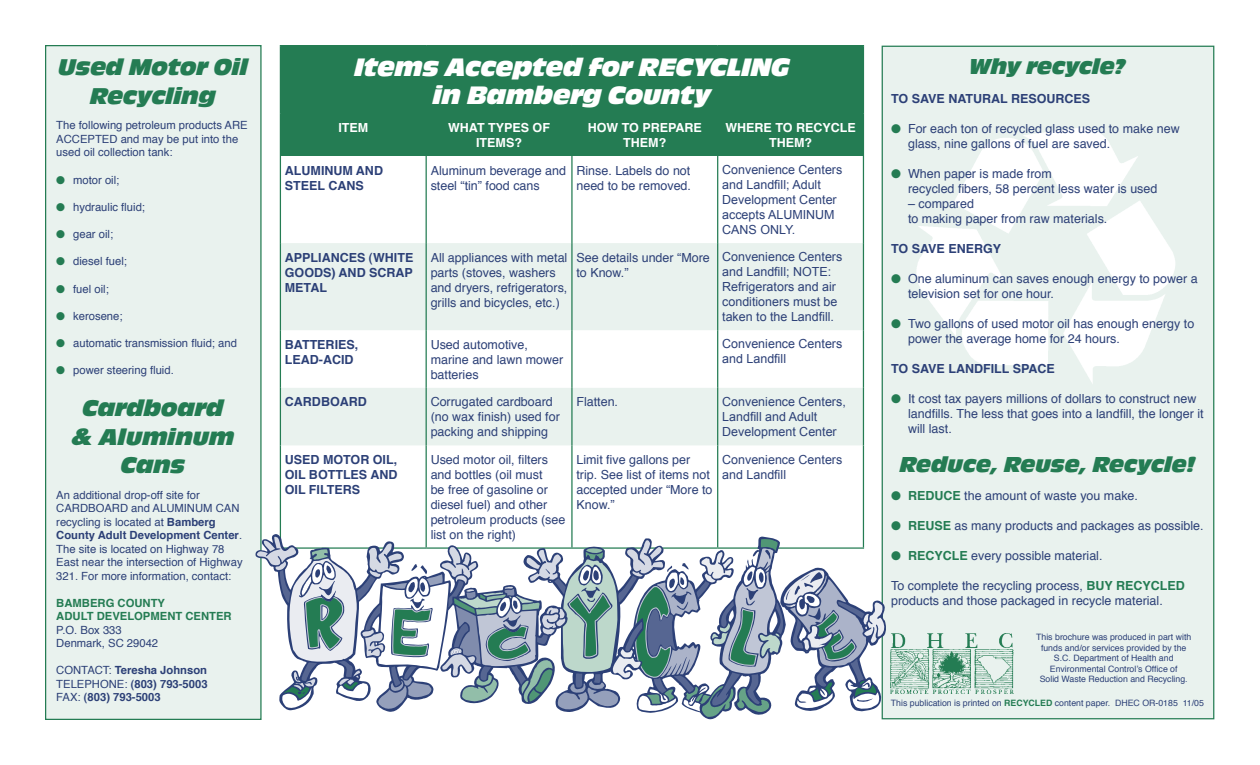
<style>
.page{position:relative;width:1260px;height:765px;background:#fff}
.page>*{position:absolute;margin:0;border:0;box-sizing:border-box;transform-origin:0 0}
.t1{font:26.25px/28.8px "Antique Oli T Comp Ital";color:#fff;text-align:center}
.t2{font:23.75px/28.5px "Antique Oli T Comp Ital";color:#247c53;text-align:center}
.t3{font:22.5px "Antique Oli T Comp Ital";color:#247c53}
.BODY{font:12.5px/15px "Helvetica";color:#2c4077}
.Sites{font:12.5px/15px "Arial";color:#2c4077}
.BODY-2{font:700 12.5px/15px "Helvetica";color:#2c4077}
.BODY-3{font:700 12.5px/15px "Helvetica";color:#fff;text-align:center}
.t4{font:11.25px/13.5px "Helvetica";color:#2c4077}
.t5{font:700 11.25px "Helvetica";color:#2c4077}
.t6{font:700 11.25px/13.5px "Helvetica";color:#247c53}
.body1{font:8.75px/10.5px "Helvetica";color:#2c4077;text-align:center}
.s1{color:#247c53}
.s2{font-weight:700}
.s3{font-weight:400}
.s4{font-weight:700;color:#247c53}
</style>
<div class="page">
<div style="left:882px;top:46px;width:332px;height:673px;background:#e9f2ee"></div>
<div style="left:46px;top:46px;width:215px;height:673px;background:#e9f2ee"></div>
<div style="left:45px;top:45px;width:217px;height:675px;border:1px solid #247c53"></div>
<div style="left:281px;top:46px;width:582px;height:110px;background:#247c53"></div>
<svg style="left:281px;top:243px;width:582px;height:202px;fill:#e9f2ee"></svg>
<hr style="left:280px;top:45px;width:146px;height:1px;background:#247c53">
<hr style="left:280px;top:46px;width:1px;height:67px;background:#247c53">
<hr style="left:426px;top:45px;width:146px;height:1px;background:#247c53">
<hr style="left:572px;top:45px;width:146px;height:1px;background:#247c53">
<hr style="left:718px;top:45px;width:146px;height:1px;background:#247c53">
<hr style="left:863px;top:46px;width:1px;height:67px;background:#247c53">
<hr style="left:280px;top:113px;width:1px;height:43px;background:#247c53">
<hr style="left:863px;top:113px;width:1px;height:43px;background:#247c53">
<hr style="left:280px;top:156px;width:1px;height:87px;background:#247c53">
<hr style="left:863px;top:156px;width:1px;height:87px;background:#247c53">
<hr style="left:280px;top:243px;width:1px;height:87px;background:#247c53">
<hr style="left:863px;top:243px;width:1px;height:87px;background:#247c53">
<hr style="left:280px;top:330px;width:1px;height:58px;background:#247c53">
<hr style="left:863px;top:330px;width:1px;height:58px;background:#247c53">
<hr style="left:280px;top:388px;width:1px;height:57px;background:#247c53">
<hr style="left:863px;top:388px;width:1px;height:57px;background:#247c53">
<hr style="left:280px;top:445px;width:1px;height:102px;background:#247c53">
<hr style="left:863px;top:445px;width:1px;height:102px;background:#247c53">
<hr style="left:426px;top:156px;width:1px;height:87px;background:#247c53">
<hr style="left:571px;top:156px;width:2px;height:87px;background:#247c53">
<hr style="left:426px;top:243px;width:1px;height:87px;background:#247c53">
<hr style="left:571px;top:243px;width:2px;height:87px;background:#247c53">
<hr style="left:426px;top:330px;width:1px;height:58px;background:#247c53">
<hr style="left:571px;top:330px;width:2px;height:58px;background:#247c53">
<hr style="left:426px;top:388px;width:1px;height:57px;background:#247c53">
<hr style="left:571px;top:388px;width:2px;height:57px;background:#247c53">
<hr style="left:426px;top:445px;width:1px;height:102px;background:#247c53">
<hr style="left:571px;top:445px;width:2px;height:102px;background:#247c53">
<hr style="left:717px;top:156px;width:1px;height:87px;background:#247c53">
<hr style="left:717px;top:243px;width:1px;height:87px;background:#247c53">
<hr style="left:717px;top:330px;width:1px;height:58px;background:#247c53">
<hr style="left:717px;top:388px;width:1px;height:57px;background:#247c53">
<hr style="left:717px;top:445px;width:1px;height:102px;background:#247c53">
<img style="left:916px;top:128px;width:259px;height:256px">
<img style="left:891px;top:634px;width:122px;height:59px">
<svg style="left:255px;top:534px;width:632px;height:186px"></svg>
<p class="t1" style="left:355px;top:52px;width:436px">Items Accepted for RECYCLING in Bamberg County</p>
<p class="BODY-3" style="left:338px;top:121px;width:31px">ITEM</p>
<p class="BODY-3" style="left:448px;top:121px;width:103px">WHAT TYPES OF<br>ITEMS?</p>
<p class="BODY-3" style="left:588px;top:121px;width:116px">HOW TO PREPARE<br>THEM?</p>
<p class="BODY-3" style="left:725px;top:121px;width:132px">WHERE TO RECYCLE<br>THEM?</p>
<p class="BODY-2" style="left:285px;top:163px;width:100px">ALUMINUM AND<br>STEEL CANS</p>
<p class="BODY" style="left:431px;top:164px;width:137px">Aluminum beverage and steel “tin” food cans</p>
<p class="BODY" style="left:576px;top:164px;width:116px">Rinse. Labels do not need to be removed.</p>
<p class="Sites" style="left:722px;top:162px;width:122px">Convenience Centers and Landfill; Adult<br>Development Center accepts ALUMINUM<br>CANS ONLY.</p>
<p class="BODY-2" style="left:285px;top:251px;width:130px;text-align:justify">APPLIANCES (WHITE GOODS) AND SCRAP METAL</p>
<p class="BODY" style="left:431px;top:251px;width:138px">All appliances with metal parts (stoves, washers and dryers, refrigerators, grills and bicycles, etc.)</p>
<p class="BODY" style="left:576px;top:251px;width:135px">See details under “More to Know.”</p>
<p class="Sites" style="left:722px;top:249px;width:122px">Convenience Centers and Landfill; NOTE:<br>Refrigerators and air conditioners must be taken to the Landfill.</p>
<p class="BODY-2" style="left:285px;top:338px;width:75px">BATTERIES,<br>LEAD-ACID</p>
<p class="BODY" style="left:431px;top:338px;width:134px">Used automotive, marine and lawn mower batteries</p>
<p class="Sites" style="left:722px;top:336px;width:122px">Convenience Centers and Landfill</p>
<p class="BODY-2" style="left:285px;top:395px;width:83px">CARDBOARD</p>
<p class="BODY" style="left:431px;top:395px;width:131px">Corrugated cardboard (no wax finish) used for packing and shipping</p>
<p class="BODY" style="left:576px;top:395px;width:43px">Flatten.</p>
<p class="Sites" style="left:722px;top:394px;width:125px">Convenience Centers,<br>Landfill and Adult<br>Development Center</p>
<p class="BODY-2" style="left:285px;top:453px;width:114px;text-align:justify">USED MOTOR OIL, OIL BOTTLES AND OIL FILTERS</p>
<p class="BODY" style="left:431px;top:453px;width:136px">Used motor oil, filters and bottles (oil must<br>be free of gasoline or diesel fuel) and other petroleum products (see list on the right)</p>
<p class="BODY" style="left:576px;top:453px;width:138px">Limit five gallons per trip. See list of items not accepted under “More to<br>Know.”</p>
<p class="Sites" style="left:722px;top:452px;width:122px">Convenience Centers and Landfill</p>
<p class="t2" style="left:58px;top:53px;width:191px">Used Motor Oil<br>Recycling</p>
<p class="t4" style="left:56px;top:119px;width:193px">The following petroleum products ARE<br>ACCEPTED and may be put into the used oil collection tank:</p>
<p class="t4" style="left:56px;top:173px;width:65px"><span class="s1">●</span> motor oil;</p>
<p class="t4" style="left:56px;top:201px;width:90px"><span class="s1">●</span> hydraulic fluid;</p>
<p class="t4" style="left:56px;top:228px;width:58px"><span class="s1">●</span> gear oil;</p>
<p class="t4" style="left:56px;top:255px;width:72px"><span class="s1">●</span> diesel fuel;</p>
<p class="t4" style="left:56px;top:282px;width:54px"><span class="s1">●</span> fuel oil;</p>
<p class="t4" style="left:56px;top:310px;width:68px"><span class="s1">●</span> kerosene;</p>
<p class="t4" style="left:56px;top:337px;width:182px"><span class="s1">●</span> automatic transmission fluid; and</p>
<p class="t4" style="left:56px;top:364px;width:119px"><span class="s1">●</span> power steering fluid.</p>
<p class="t2" style="left:71px;top:394px;width:165px">Cardboard &amp; Aluminum<br>Cans</p>
<p class="t4" style="left:56px;top:489px;width:188px">An additional drop-off site for CARDBOARD and ALUMINUM CAN recycling is located at <span class="s2">Bamberg County Adult Development Center</span>.<br>The site is located on Highway 78<br>East near the intersection of Highway 321. For more information, contact:</p>
<p class="t6" style="left:56px;top:597px;width:177px">BAMBERG COUNTY<br>ADULT DEVELOPMENT CENTER</p>
<p class="t4" style="left:56px;top:624px;width:67px">P.O. Box 333</p>
<p class="t4" style="left:56px;top:637px;width:103px">Denmark, SC 29042</p>
<p class="t5" style="left:56px;top:663px;width:152px"><span class="s3">CONTACT:</span> Teresha Johnson</p>
<p class="t5" style="left:56px;top:676px;width:153px"><span class="s3">TELEPHONE:</span> (803) 793-5003</p>
<p class="t5" style="left:56px;top:690px;width:106px"><span class="s3">FAX:</span> (803) 793-5003</p>
<p class="body1" style="left:891px;top:698px;width:315px">This publication is printed on <span class="s4">RECYCLED</span> content paper. DHEC OR-0185 11/05</p>
<p class="t3" style="left:969px;top:54px;width:158px">Why recycle?</p>
<p class="BODY-2" style="left:891px;top:92px;width:201px">TO SAVE NATURAL RESOURCES</p>
<p class="BODY" style="left:908px;top:122px;width:273px;text-indent:-17px"><span class="s1">●</span> For each ton of recycled glass used to make new glass, nine gallons of fuel are saved.</p>
<p class="BODY" style="left:908px;top:167px;width:251px;text-indent:-17px"><span class="s1">●</span> When paper is made from<br>recycled fibers, 58 percent less water is used</p>
<p class="BODY" style="left:908px;top:197px;width:201px">– compared<br>to making paper from raw materials.</p>
<p class="BODY-2" style="left:891px;top:242px;width:111px">TO SAVE ENERGY</p>
<p class="BODY" style="left:908px;top:272px;width:291px;text-indent:-17px"><span class="s1">●</span> One aluminum can saves enough energy to power a television set for one hour.</p>
<p class="BODY" style="left:908px;top:317px;width:288px;text-indent:-17px"><span class="s1">●</span> Two gallons of used motor oil has enough energy to power the average home for 24 hours.</p>
<p class="BODY-2" style="left:891px;top:362px;width:165px">TO SAVE LANDFILL SPACE</p>
<p class="BODY" style="left:908px;top:392px;width:297px;text-indent:-17px"><span class="s1">●</span> It cost tax payers millions of dollars to construct new landfills. The less that goes into a landfill, the longer it will last.</p>
<p class="t3" style="left:900px;top:452px;width:297px">Reduce, Reuse, Recycle!</p>
<p class="BODY" style="left:891px;top:489px;width:248px"><span class="s1">●</span> <span class="s4">REDUCE</span> the amount of waste you make.</p>
<p class="BODY" style="left:891px;top:519px;width:314px"><span class="s1">●</span> <span class="s4">REUSE</span> as many products and packages as possible.</p>
<p class="BODY" style="left:891px;top:549px;width:213px"><span class="s1">●</span> <span class="s4">RECYCLE</span> every possible material.</p>
<p class="BODY" style="left:891px;top:579px;width:295px">To complete the recycling process, <span class="s4">BUY RECYCLED </span>products and those packaged in recycle material.</p>
<p class="body1" style="left:1036px;top:633px;width:157px">This brochure was produced in part with funds and/or services provided by the S.C. Department of Health and Environmental Controlʼs Office of<br>Solid Waste Reduction and Recycling.</p>
</div>
